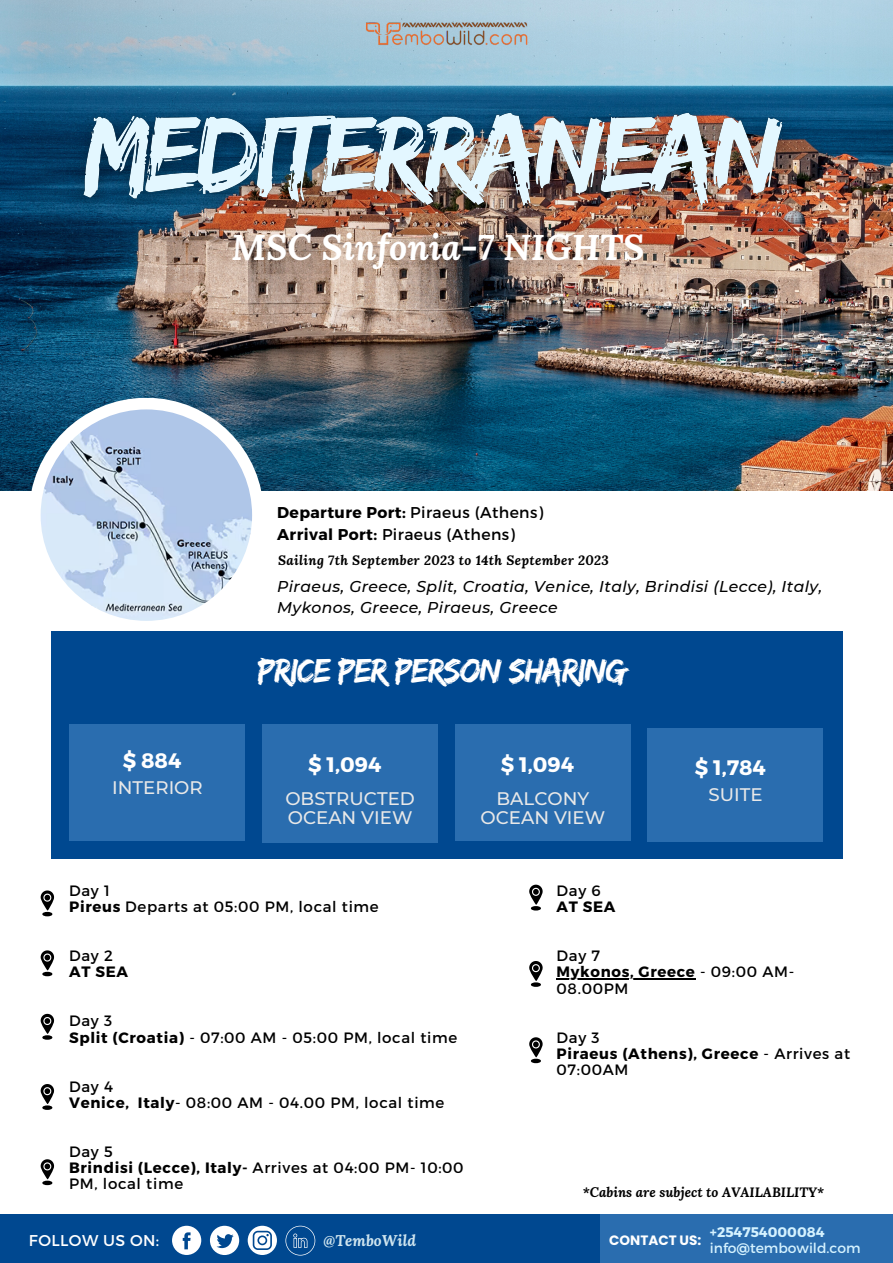
<style>
.page{position:relative;width:893px;height:1263px;background:#fff}
.page>*{position:absolute;margin:0;border:0;box-sizing:border-box;transform-origin:0 0}
.t1{font:italic 700 35.55px "Lora";color:#fff}
.t2{font:35.47px "Edo";letter-spacing:-.04em;color:#fff}
.t3{font:700 20.92px "Montserrat";color:#fff}
.t4{font:500 18.15px/19.6px "Montserrat";color:#e8e8e8}
.t5{font:italic 500 15.67px/21.4px "Montserrat";letter-spacing:.025em;color:#000}
.t6{font:15.67px/21.4px "Montserrat";letter-spacing:.025em;color:#000}
.t7{font:15.67px "Montserrat";letter-spacing:.025em;color:#fff}
.t8{font:italic 700 15.38px "Lora";color:#cfe5ef}
.t9{font:15px/16.3px "Montserrat";letter-spacing:.045em;color:#000}
.t10{font:700 15px/16.3px "Montserrat";letter-spacing:.045em;color:#000}
.t11{font:13.88px "Montserrat";color:#d4f2ff}
.t12{font:700 13.88px "Montserrat";color:#d4f2ff}
.t13{font:700 13.58px "Poppins";color:#fff}
.t14{font:italic 700 13.5px "Lora";color:#000}
.t15{font:italic 700 13.42px "Lora";letter-spacing:.025em;color:#000}
.s1{font-weight:700}
.s2{font-weight:400}
</style>
<div class="page">
<img style="left:0;top:338px;width:893px;height:152px">
<div style="left:29px;top:398px;width:235px;height:234px;background:#fff;border-radius:50%"></div>
<img style="left:41px;top:409px;width:211px;height:212px;border-radius:50%">
<div style="left:51px;top:631px;width:791px;height:228px;background:#004890"></div>
<div style="left:0;top:1214px;width:293px;height:49px;background:#004890"></div>
<div style="left:292px;top:1214px;width:309px;height:49px;background:#004890"></div>
<div style="left:70px;top:724px;width:175px;height:117px;background:#2a6daf"></div>
<div style="left:599px;top:1214px;width:294px;height:49px;background:#2a6daf"></div>
<div style="left:262px;top:724px;width:175px;height:119px;background:#2a6daf"></div>
<div style="left:455px;top:724px;width:175px;height:117px;background:#2a6daf"></div>
<div style="left:647px;top:728px;width:176px;height:114px;background:#2a6daf"></div>
<img style="left:0;top:0;width:893px;height:338px">
<img style="left:56px;top:66px;width:776px;height:180px">
<svg style="left:42px;top:912px;width:10px;height:4px"></svg>
<svg style="left:41px;top:890px;width:13px;height:20px"></svg>
<hr style="left:42px;top:972px;width:10px;height:4px;background:#000;border-radius:50%">
<svg style="left:41px;top:950px;width:13px;height:20px"></svg>
<div style="left:42px;top:1035px;width:10px;height:5px;background:#000;border-radius:50%"></div>
<svg style="left:41px;top:1014px;width:13px;height:20px"></svg>
<div style="left:42px;top:1105px;width:10px;height:5px;background:#000;border-radius:50%"></div>
<svg style="left:41px;top:1084px;width:13px;height:20px"></svg>
<svg style="left:42px;top:1181px;width:10px;height:4px"></svg>
<svg style="left:41px;top:1159px;width:13px;height:20px"></svg>
<svg style="left:172px;top:1226px;width:29px;height:29px"></svg>
<svg style="left:210px;top:1226px;width:29px;height:29px"></svg>
<svg style="left:248px;top:1226px;width:29px;height:29px"></svg>
<svg style="left:285px;top:1226px;width:30px;height:29px"></svg>
<svg style="left:531px;top:906px;width:10px;height:4px"></svg>
<svg style="left:529px;top:885px;width:13px;height:20px"></svg>
<div style="left:531px;top:982px;width:10px;height:5px;background:#000;border-radius:50%"></div>
<svg style="left:529px;top:961px;width:13px;height:20px"></svg>
<svg style="left:531px;top:1059px;width:10px;height:4px"></svg>
<svg style="left:529px;top:1037px;width:13px;height:20px"></svg>
<hr style="left:556px;top:978px;width:139px;height:1px;background:#000">
<img style="left:366px;top:22px;width:161px;height:24px">
<h1 class="t1" style="left:232px;top:223px;width:414px">MSC Sinfonia-7 NIGHTS</h1>
<p class="t6" style="left:277px;top:501px;width:267px"><span class="s1">Departure Port:</span> Piraeus (Athens)<br><span class="s1">Arrival Port:</span> Piraeus (Athens)</p>
<p class="t15" style="left:278px;top:551px;width:332px">Sailing 7th September 2023 to 14th September 2023</p>
<p class="t5" style="left:277px;top:576px;width:546px">Piraeus, Greece, Split, Croatia, Venice, Italy, Brindisi (Lecce), Italy,<br>Mykonos, Greece, Piraeus, Greece</p>
<h3 class="t3" style="left:123px;top:747px;width:60px">$ 884</h3>
<p class="t4" style="left:112px;top:777px;width:92px">INTERIOR</p>
<h2 class="t2" style="left:258px;top:650px;width:370px">PRICE PER PERSON SHARING</h2>
<h3 class="t3" style="left:308px;top:750px;width:75px">$ 1,094</h3>
<p class="t4" style="left:285px;top:788px;width:131px">OBSTRUCTED<br>OCEAN VIEW</p>
<h3 class="t3" style="left:501px;top:750px;width:75px">$ 1,094</h3>
<p class="t4" style="left:480px;top:788px;width:126px;text-align:center">BALCONY<br>OCEAN VIEW</p>
<h3 class="t3" style="left:694px;top:754px;width:73px">$ 1,784</h3>
<p class="t4" style="left:708px;top:785px;width:56px">SUITE</p>
<p class="t9" style="left:69px;top:882px;width:311px">Day 1<br><span class="s1">Pireus</span> Departs at 05:00 PM, local time</p>
<p class="t9" style="left:69px;top:947px;width:45px">Day 2</p>
<p class="t10" style="left:69px;top:963px;width:60px">AT SEA</p>
<p class="t9" style="left:69px;top:1012px;width:390px">Day 3<br><span class="s1">Split (Croatia)</span> - 07:00 AM - 05:00 PM, local time</p>
<p class="t9" style="left:69px;top:1077px;width:377px">Day 4<br><span class="s1">Venice, Italy</span>- 08:00 AM - 04.00 PM, local time</p>
<p class="t9" style="left:69px;top:1142px;width:396px">Day 5<br><span class="s1">Brindisi (Lecce), Italy-</span> Arrives at 04:00 PM- 10:00<br>PM, local time</p>
<p class="t7" style="left:29px;top:1230px;width:132px">FOLLOW US ON:</p>
<p class="t8" style="left:323px;top:1230px;width:94px">@TemboWild</p>
<p class="t9" style="left:556px;top:882px;width:46px">Day 6</p>
<p class="t10" style="left:556px;top:898px;width:60px">AT SEA</p>
<p class="t9" style="left:556px;top:947px;width:239px">Day 7<br><span class="s1">Mykonos, Greece</span> - 09:00 AM-<br>08.00PM</p>
<p class="t10" style="left:556px;top:1028px;width:295px"><span class="s2">Day 3<br></span>Piraeus (Athens), Greece <span class="s2">- Arrives at<br>07:00AM</span></p>
<p class="t14" style="left:583px;top:1182px;width:243px">*Cabins are subject to AVAILABILITY*</p>
<p class="t13" style="left:609px;top:1231px;width:94px">CONTACT US:</p>
<p class="t12" style="left:710px;top:1223px;width:116px">+254754000084</p>
<p class="t11" style="left:710px;top:1239px;width:152px">info@tembowild.com</p>
</div>
